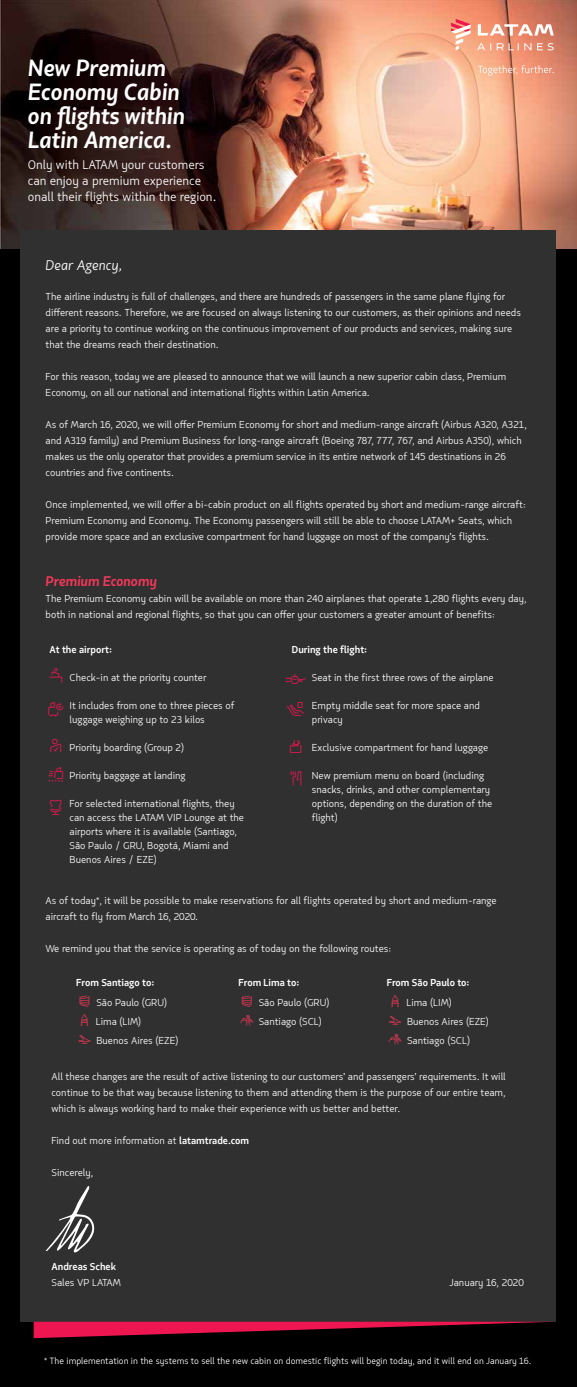
<style>
.page{position:relative;width:577px;height:1387px;background:#fff}
.page>*{position:absolute;margin:0;border:0;box-sizing:border-box;transform-origin:0 0}
.t1{font:italic 700 23.4px/24px "Latam Sans";color:#fff}
.t2{font:italic 700 14px "Latam Sans";color:#f53859}
.t3{font:italic 14px "Latam Sans";color:#fff}
.t4{font:12.4px/15.9px "Latam Sans";color:#fff}
.t5{font:10px/16px "Latam Sans";color:#fff}
.t6{font:700 10px "Latam Sans";color:#fff}
.t7{font:9px "Latam Sans";color:#fff}
.s1{color:#f53859}
.s2{font-weight:700}
</style>
<div class="page">
<div style="left:0;top:230px;width:577px;height:1156px;background:#000"></div>
<img style="left:0;top:0;width:577px;height:248px">
<div style="left:20px;top:230px;width:535px;height:1091px;background:#303030"></div>
<svg style="left:34px;top:1321px;width:521px;height:16px"></svg>
<svg style="left:46px;top:1186px;width:49px;height:66px"></svg>
<svg style="left:477px;top:43px;width:76px;height:7px"></svg>
<svg style="left:477px;top:24px;width:76px;height:12px"></svg>
<svg style="left:451px;top:19px;width:19px;height:31px"></svg>
<svg style="left:477px;top:65px;width:76px;height:11px"></svg>
<h1 class="t1" style="left:28px;top:56px;width:159px">New Premium<br>Economy Cabin on flights within<br>Latin America.</h1>
<p class="t4" style="left:28px;top:157px;width:190px">Only with LATAM your customers can enjoy a premium experience onall their flights within the region.</p>
<h2 class="t3" style="left:46px;top:256px;width:78px">Dear Agency,</h2>
<p class="t5" style="left:46px;top:288px;width:477px">The airline industry is full of challenges, and there are hundreds of passengers in the same plane flying for different reasons. Therefore, we are focused on always listening to our customers, as their opinions and needs are a priority to continue working on the continuous improvement of our products and services, making sure that the dreams reach their destination.</p>
<p class="t5" style="left:46px;top:368px;width:462px">For this reason, today we are pleased to announce that we will launch a new superior cabin class, Premium<br>Economy, on all our national and international flights within Latin America.</p>
<p class="t5" style="left:46px;top:416px;width:483px">As of March 16, 2020, we will offer Premium Economy for short and medium-range aircraft (Airbus A320, A321, and A319 family) and Premium Business for long-range aircraft (Boeing 787, 777, 767, and Airbus A350), which makes us the only operator that provides a premium service in its entire network of 145 destinations in 26 countries and five continents.</p>
<p class="t5" style="left:46px;top:496px;width:481px">Once implemented, we will offer a bi-cabin product on all flights operated by short and medium-range aircraft:<br>Premium Economy and Economy. The Economy passengers will still be able to choose LATAM+ Seats, which provide more space and an exclusive compartment for hand luggage on most of the company's flights.</p>
<h2 class="t2" style="left:46px;top:572px;width:113px">Premium Economy</h2>
<p class="t5" style="left:46px;top:590px;width:482px">The Premium Economy cabin will be available on more than 240 airplanes that operate 1,280 flights every day, both in national and regional flights, so that you can offer your customers a greater amount of benefits:</p>
<p class="t6" style="left:50px;top:642px;width:64px">At the airport:</p>
<p class="t5" style="left:70px;top:669px;width:138px">Check-in at the priority counter</p>
<p class="t5" style="left:70px;top:698px;width:166px;line-height:14px">It includes from one to three pieces of luggage weighing up to 23 kilos</p>
<p class="t5" style="left:70px;top:739px;width:116px">Priority boarding (Group 2)</p>
<p class="t5" style="left:70px;top:767px;width:117px">Priority baggage at landing</p>
<p class="t5" style="left:70px;top:796px;width:176px;line-height:14px">For selected international flights, they can access the LATAM VIP Lounge at the airports where it is available (Santiago, São Paulo / GRU, Bogotá, Miami and Buenos Aires / EZE)</p>
<p class="t6" style="left:292px;top:642px;width:77px">During the flight:</p>
<p class="t5" style="left:312px;top:669px;width:183px">Seat in the first three rows of the airplane</p>
<p class="t5" style="left:312px;top:698px;width:170px;line-height:14px">Empty middle seat for more space and privacy</p>
<p class="t5" style="left:312px;top:739px;width:178px">Exclusive compartment for hand luggage</p>
<p class="t5" style="left:312px;top:768px;width:182px;line-height:14px">New premium menu on board (including snacks, drinks, and other complementary options, depending on the duration of the flight)</p>
<p class="t5" style="left:46px;top:892px;width:452px">As of today*, it will be possible to make reservations for all flights operated by short and medium-range aircraft to fly from March 16, 2020.</p>
<p class="t5" style="left:46px;top:940px;width:347px">We remind you that the service is operating as of today on the following routes:</p>
<p class="t6" style="left:76px;top:976px;width:80px">From Santiago to:</p>
<p class="t5" style="left:96px;top:992px;width:73px;line-height:19.3px">São Paulo (GRU)<br>Lima (LIM)</p>
<p class="t5" style="left:76px;top:1032px;width:104px"><span class="s1">✓</span> Buenos Aires (EZE)</p>
<p class="t6" style="left:238px;top:976px;width:62px">From Lima to:</p>
<p class="t5" style="left:259px;top:994px;width:72px">São Paulo (GRU)</p>
<p class="t5" style="left:238px;top:1013px;width:85px"><span class="s1">✔✓</span> Santiago (SCL)</p>
<p class="t6" style="left:387px;top:976px;width:84px">From São Paulo to:</p>
<p class="t5" style="left:406px;top:994px;width:47px">Lima (LIM)</p>
<p class="t5" style="left:387px;top:1013px;width:104px"><span class="s1">✓</span> Buenos Aires (EZE)</p>
<p class="t5" style="left:387px;top:1032px;width:85px"><span class="s1">✔✓</span> Santiago (SCL)</p>
<p class="t5" style="left:52px;top:1068px;width:456px;text-align:justify">All these changes are the result of active listening to our customers' and passengers' requirements. It will continue to be that way because listening to them and attending them is the purpose of our entire team, which is always working hard to make their experience with us better and better.</p>
<p class="t5" style="left:52px;top:1132px;width:199px">Find out more information at <span class="s2">latamtrade.com</span></p>
<p class="t5" style="left:52px;top:1164px;width:43px">Sincerely,</p>
<p class="t6" style="left:52px;top:1260px;width:66px">Andreas Schek</p>
<p class="t5" style="left:52px;top:1274px;width:71px">Sales VP LATAM</p>
<p class="t5" style="left:449px;top:1274px;width:76px">January 16, 2020</p>
<p class="t7" style="left:44px;top:1354px;width:488px">* The implementation in the systems to sell the new cabin on domestic flights will begin today, and it will end on January 16.</p>
</div>
